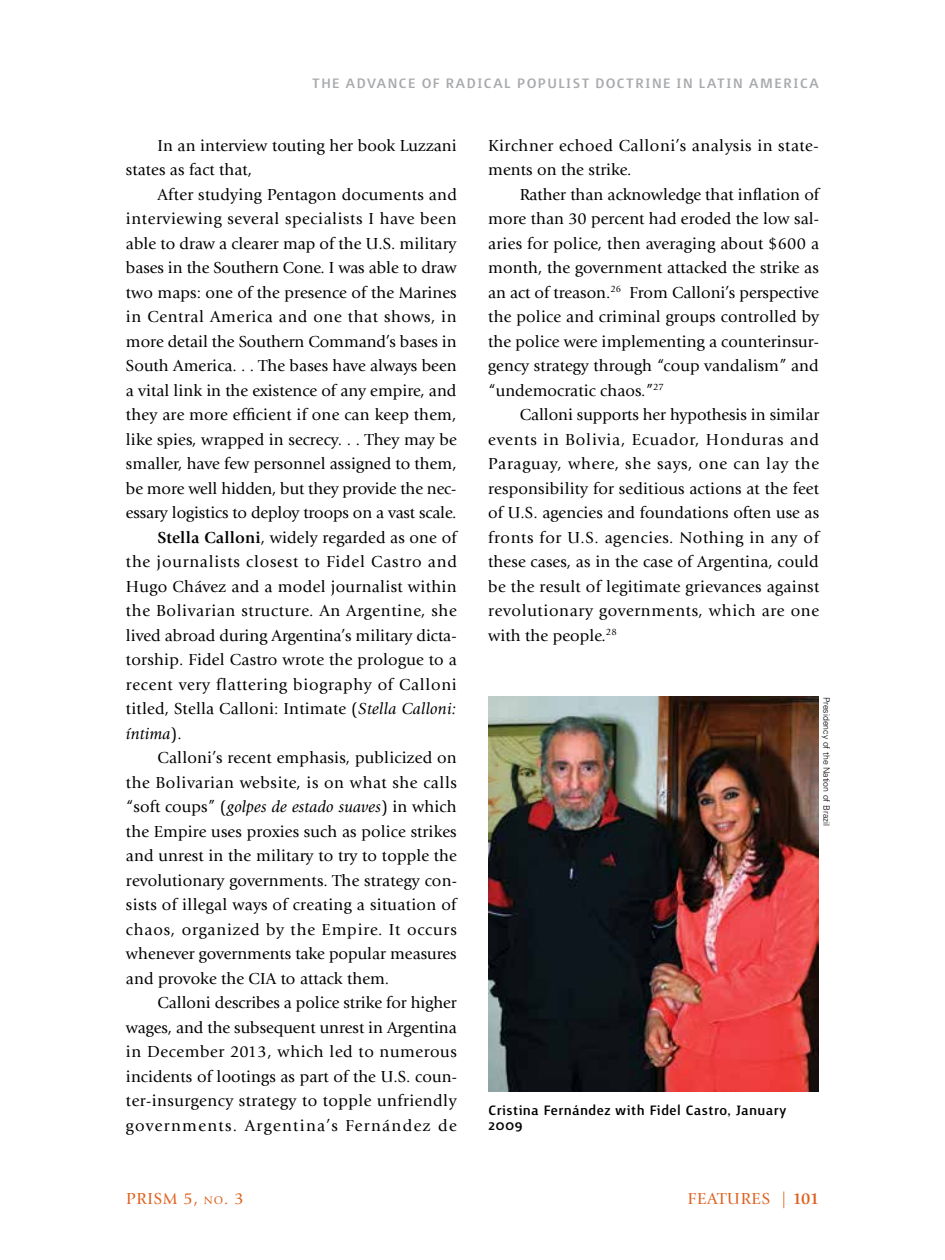
<style>
.page{position:relative;width:945px;height:1260px;background:#fff}
.page>*{position:absolute;margin:0;border:0;box-sizing:border-box;transform-origin:0 0}
.t1{font:500 17.5px "Surface";letter-spacing:.065em;color:#a7a9ac}
.t2{font:500 17.5px/15.8px "Surface";letter-spacing:.02em;color:#000}
.t3{font:16.62px/24.5px "Giovanni Std";letter-spacing:.01em;color:#000;text-align:justify}
.t4{font:16.62px "Giovanni Std";letter-spacing:.04em;color:#000}
.t5{font:16.62px "Giovanni Std";letter-spacing:.035em;color:#000}
.t6{font:16.62px/24.5px "Giovanni Std";letter-spacing:.03em;color:#000}
.t7{font:16.62px "Giovanni Std";letter-spacing:.045em;color:#000}
.t8{font:16.62px "Giovanni Std";letter-spacing:.05em;color:#000}
.t9{font:16.62px "Giovanni Std";letter-spacing:.08em;color:#000}
.t10{font:16.62px "Giovanni Std";letter-spacing:.05em;color:#de611e}
.t11{font:italic 16.62px "Giovanni Std";letter-spacing:.005em;color:#000}
.t12{font:300 8.75px "Univers LT Std";color:#000}
.s1{font-weight:700}
.s2{font-style:italic}
.s3{font-style:normal}
.s4{font-size:11.72px}
</style>
<div class="page">
<img style="left:488px;top:696px;width:331px;height:395px">
<p class="t1" style="left:312px;top:75px;width:509px">THE ADVANCE OF RADICAL POPULIST DOCTRINE IN LATIN AMERICA</p>
<p class="t3" style="left:126px;top:133px;width:332px;text-indent:32px">In an interview touting her book Luzzani states as fact that,</p>
<p class="t3" style="left:158px;top:182px;width:301px">After studying Pentagon documents and</p>
<p class="t5" style="left:126px;top:209px;width:332px">interviewing several specialists I have been</p>
<p class="t3" style="left:126px;top:231px;width:332px">able to draw a clearer map of the U.S. military</p>
<p class="t3" style="left:126px;top:256px;width:332px">bases in the Southern Cone. I was able to draw</p>
<p class="t3" style="left:126px;top:280px;width:332px">two maps: one of the presence of the Marines</p>
<p class="t4" style="left:126px;top:307px;width:332px">in Central America and one that shows, in</p>
<p class="t3" style="left:126px;top:329px;width:332px">more detail the Southern Command’s bases in</p>
<p class="t3" style="left:126px;top:354px;width:332px">South America. . . The bases have always been</p>
<p class="t3" style="left:126px;top:378px;width:332px">a vital link in the existence of any empire, and</p>
<p class="t3" style="left:126px;top:403px;width:332px">they are more efficient if one can keep them,</p>
<p class="t3" style="left:126px;top:427px;width:332px">like spies, wrapped in secrecy. . . They may be</p>
<p class="t3" style="left:126px;top:452px;width:332px">smaller, have few personnel assigned to them,</p>
<p class="t3" style="left:126px;top:476px;width:332px">be more well hidden, but they provide the nec-</p>
<p class="t3" style="left:126px;top:501px;width:332px">essary logistics to deploy troops on a vast scale.</p>
<p class="t3" style="left:158px;top:525px;width:301px"><span class="s1">Stella Calloni</span>, widely regarded as one of</p>
<p class="t7" style="left:126px;top:552px;width:332px">the journalists closest to Fidel Castro and</p>
<p class="t3" style="left:126px;top:574px;width:332px">Hugo Chávez and a model journalist within</p>
<p class="t4" style="left:126px;top:601px;width:332px">the Bolivarian structure. An Argentine, she</p>
<p class="t3" style="left:126px;top:623px;width:332px">lived abroad during Argentina’s military dicta-</p>
<p class="t3" style="left:126px;top:648px;width:332px">torship. Fidel Castro wrote the prologue to a</p>
<p class="t4" style="left:126px;top:675px;width:332px">recent very flattering biography of Calloni</p>
<p class="t3" style="left:126px;top:697px;width:332px">titled, Stella Calloni: Intimate (<span class="s2">Stella Calloni:</span></p>
<p class="t11" style="left:126px;top:724px;width:57px">íntima<span class="s3">).</span></p>
<p class="t3" style="left:158px;top:746px;width:301px">Calloni’s recent emphasis, publicized on</p>
<p class="t5" style="left:126px;top:773px;width:332px">the Bolivarian website, is on what she calls</p>
<p class="t3" style="left:126px;top:795px;width:332px">“soft coups” (<span class="s2">golpes de estado suaves</span>) in which</p>
<p class="t3" style="left:126px;top:819px;width:332px">the Empire uses proxies such as police strikes</p>
<p class="t3" style="left:126px;top:844px;width:332px">and unrest in the military to try to topple the</p>
<p class="t3" style="left:126px;top:868px;width:332px">revolutionary governments. The strategy con-</p>
<p class="t3" style="left:126px;top:893px;width:332px">sists of illegal ways of creating a situation of</p>
<p class="t8" style="left:126px;top:920px;width:332px">chaos, organized by the Empire. It occurs</p>
<p class="t3" style="left:126px;top:942px;width:332px">whenever governments take popular measures</p>
<p class="t3" style="left:126px;top:966px;width:265px">and provoke the CIA to attack them.</p>
<p class="t3" style="left:158px;top:991px;width:301px">Calloni describes a police strike for higher</p>
<p class="t3" style="left:126px;top:1015px;width:332px">wages, and the subsequent unrest in Argentina</p>
<p class="t5" style="left:126px;top:1042px;width:332px">in December 2013, which led to numerous</p>
<p class="t3" style="left:126px;top:1064px;width:332px">incidents of lootings as part of the U.S. coun-</p>
<p class="t6" style="left:126px;top:1089px;width:332px">ter-insurgency strategy to topple unfriendly</p>
<p class="t9" style="left:126px;top:1116px;width:332px">governments. Argentina’s Fernández de</p>
<p class="t6" style="left:488px;top:133px;width:332px">Kirchner echoed Calloni’s analysis in state&shy;ments on the strike.</p>
<p class="t3" style="left:488px;top:182px;width:333px;text-indent:32px">Rather than acknowledge that inflation of more than 30 percent had eroded the low sal&shy;aries for police, then averaging about $600 a month, the government attacked the strike as an act of treason.<sup>26</sup> From Calloni’s perspective the police and criminal groups controlled by the police were implementing a counterinsur&shy;gency strategy through “coup vandalism” and “undemocratic chaos.”<sup>27</sup></p>
<p class="t3" style="left:488px;top:402px;width:333px;text-indent:32px">Calloni supports her hypothesis in similar events in Bolivia, Ecuador, Honduras and Paraguay, where, she says, one can lay the responsibility for seditious actions at the feet of U.S. agencies and foundations often use as fronts for U.S. agencies. Nothing in any of these cases, as in the case of Argentina, could be the result of legitimate grievances against revolutionary governments, which are one with the people.<sup>28</sup></p>
<p class="t12" style="left:832px;top:696px;width:131px;rotate:90deg">Presidency of the Nation of Brazil</p>
<p class="t2" style="left:488px;top:1102px;width:300px">Cristina Fernández with Fidel Castro, January<br>2009</p>
<p class="t10" style="left:126px;top:1189px;width:119px">PRISM 5, <span class="s4">no</span>. 3</p>
<p class="t10" style="left:688px;top:1189px;width:133px">FEATURES | <span class="s1">101</span></p>
</div>
